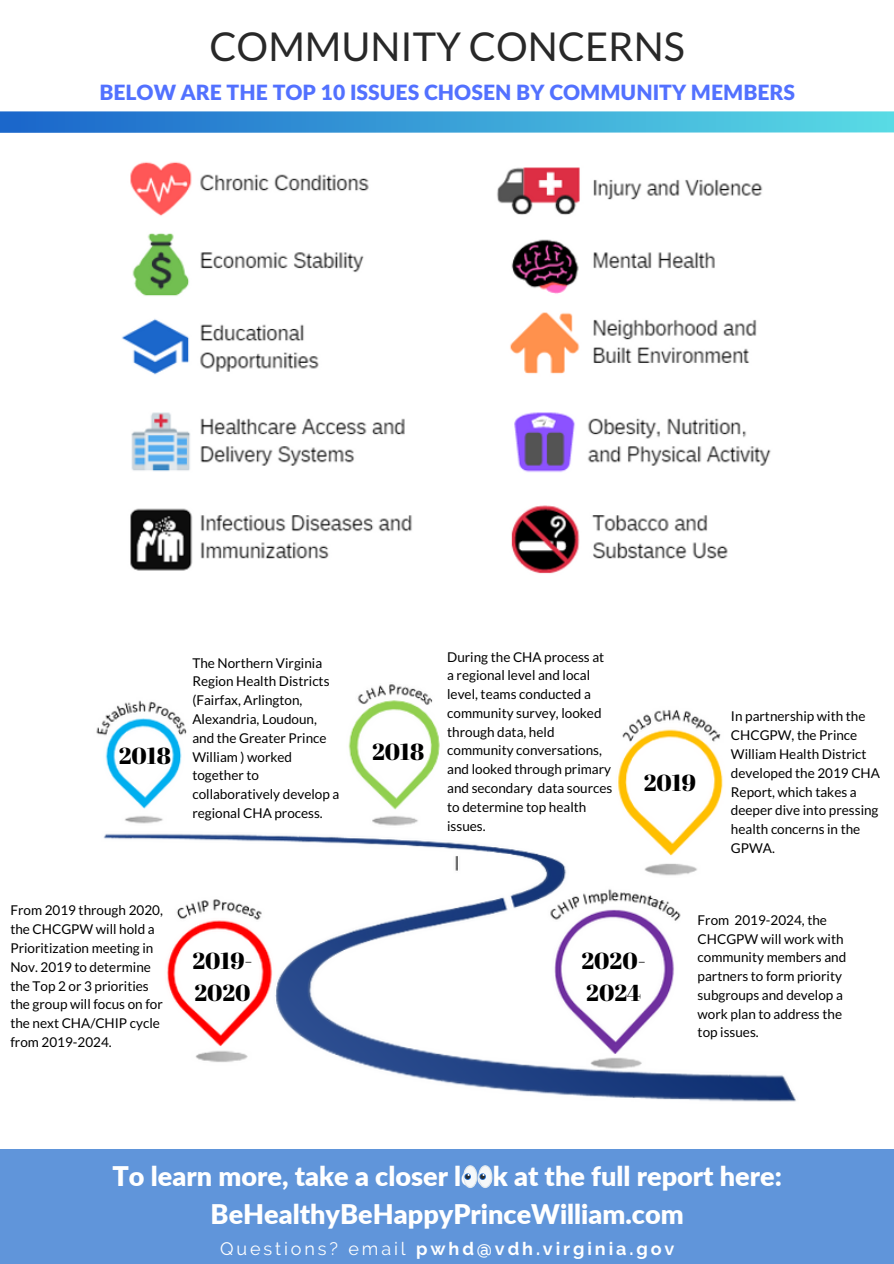
<style>
.page{position:relative;width:894px;height:1264px;background:#fff}
.page>*{position:absolute;margin:0;border:0;box-sizing:border-box;transform-origin:0 0}
.t1{font:39.75px "Lato";color:#282828}
.t2{font:900 27px/37.5px "Lato";color:#fff;text-align:center}
.t3{font:23.1px/32.1px "Abril Fatface";color:#000}
.t4{font:900 21px "Lato Latin";color:#5271ff}
.t5{font:700 18px "Raleway";letter-spacing:.16em;color:#fff}
.t6{font:13.5px/18.8px "Lato";color:#000}
.s1{font-weight:400}
</style>
<div class="page">
<svg style="left:0;top:111px;width:893px;height:22px;background:#40a3d8"></svg>
<img style="left:122px;top:162px;width:649px;height:412px">
<div style="left:0;top:1149px;width:893px;height:114px;background:#6095da"></div>
<svg style="left:463px;top:1165px;width:29px;height:22px"></svg>
<img style="left:96px;top:684px;width:700px;height:418px">
<h1 class="t1" style="left:209px;top:22px;width:477px">COMMUNITY CONCERNS</h1>
<h3 class="t4" style="left:99px;top:79px;width:696px">BELOW ARE THE TOP 10 ISSUES CHOSEN BY COMMUNITY MEMBERS</h3>
<p class="t6" style="left:192px;top:653px;width:148px">The Northern Virginia<br>Region Health Districts (Fairfax, Arlington,<br>Alexandria, Loudoun, and the Greater Prince<br>William ) worked together to collaboratively develop a regional CHA process.</p>
<p class="t6" style="left:447px;top:647px;width:167px">During the CHA process at a regional level and local level, teams conducted a community survey, looked through data, held community conversations, and looked through primary and secondary data sources to determine top health issues.</p>
<h3 class="t3" style="left:119px;top:739px;width:54px">2018</h3>
<h3 class="t3" style="left:372px;top:735px;width:54px">2018</h3>
<h3 class="t3" style="left:643px;top:766px;width:54px">2019</h3>
<p class="t6" style="left:730px;top:706px;width:150px">In partnership with the<br>CHCGPW, the Prince<br>William Health District developed the 2019 CHA<br>Report, which takes a deeper dive into pressing health concerns in the<br>GPWA.</p>
<p class="t6" style="left:10px;top:900px;width:154px">From 2019 through 2020, the CHCGPW will hold a<br>Prioritization meeting in<br>Nov. 2019 to determine the Top 2 or 3 priorities the group will focus on for the next CHA/CHIP cycle from 2019-2024.</p>
<p class="t6" style="left:697px;top:910px;width:150px">From 2019-2024, the<br>CHCGPW will work with community members and partners to form priority subgroups and develop a work plan to address the top issues.</p>
<h3 class="t3" style="left:192px;top:944px;width:62px">2019-<br>2020</h3>
<h3 class="t3" style="left:581px;top:944px;width:66px">2020-<br>2024</h3>
<h2 class="t2" style="left:112px;top:1157px;width:670px">To learn more, take a closer look at the full report here:<br>BeHealthyBeHappyPrinceWilliam.com</h2>
<h3 class="t5" style="left:220px;top:1238px;width:455px"><span class="s1">Questions? email</span> pwhd@vdh.virginia.gov</h3>
</div>
